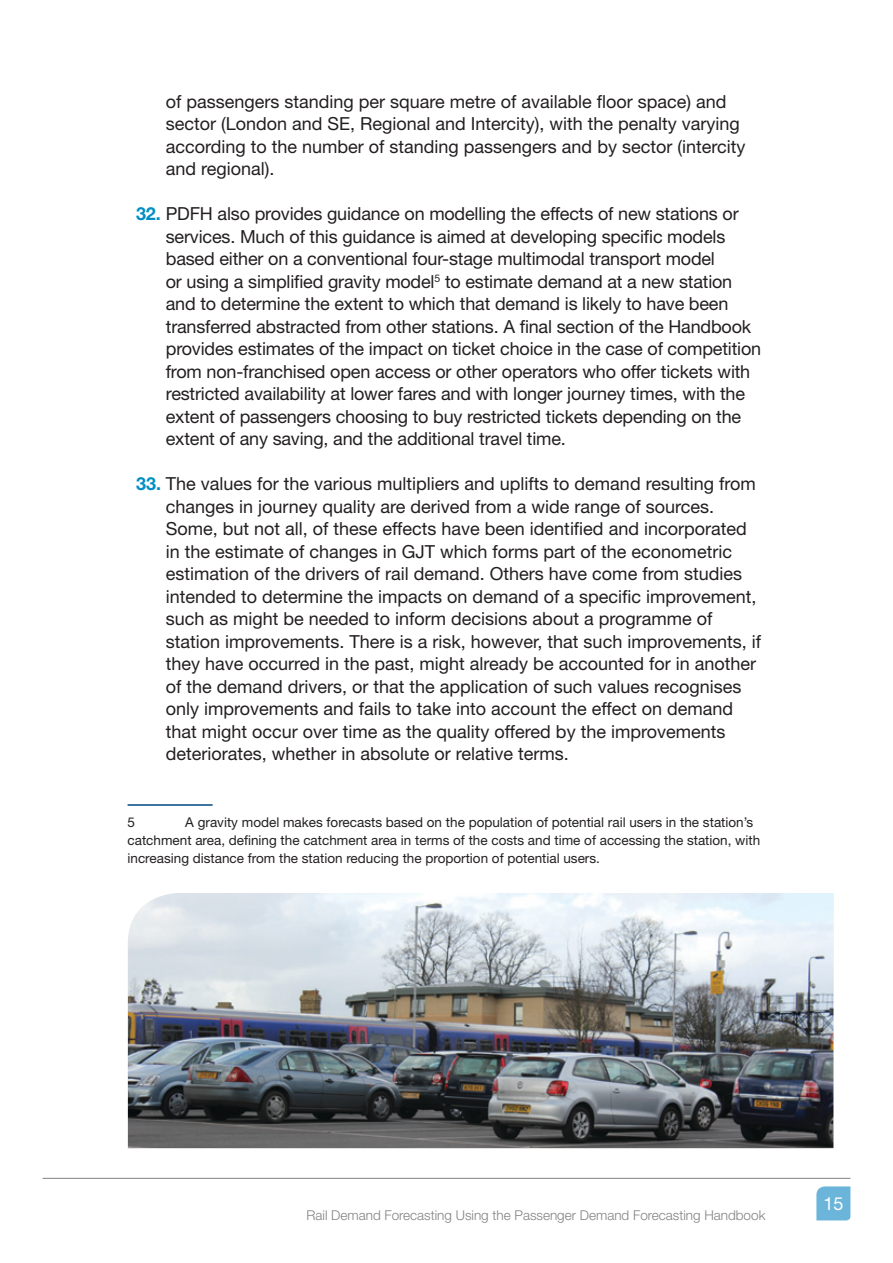
<style>
.page{position:relative;width:893px;height:1263px;background:#fff}
.page>*{position:absolute;margin:0;border:0;box-sizing:border-box;transform-origin:0 0}
.t1{font:18px/22.5px "Helvetica Neue";color:#231f20}
.t2{font:18px "Helvetica Neue";color:#fff}
.t3{font:13.5px/18px "Helvetica Neue";color:#231f20}
.t4{font:300 13.5px "Helvetica Neue";color:#808285}
.s1{font-weight:700;color:#008fc5}
</style>
<div class="page">
<hr style="left:43px;top:1178px;width:807px;height:1px;background:#808285">
<svg style="left:816px;top:1186px;width:34px;height:34px"></svg>
<hr style="left:128px;top:804px;width:85px;height:2px;background:#004781">
<img style="left:128px;top:893px;width:705px;height:255px">
<p class="t1" style="left:166px;top:90px;width:581px">of passengers standing per square metre of available floor space) and sector (London and SE, Regional and Intercity), with the penalty varying according to the number of standing passengers and by sector (intercity and regional).</p>
<p class="t1" style="left:166px;top:202px;width:597px;text-indent:-30px"><span class="s1">32.</span> PDFH also provides guidance on modelling the effects of new stations or services. Much of this guidance is aimed at developing specific models based either on a conventional four-stage multimodal transport model<br>or using a simplified gravity model<sup>5</sup> to estimate demand at a new station and to determine the extent to which that demand is likely to have been transferred abstracted from other stations. A final section of the Handbook provides estimates of the impact on ticket choice in the case of competition from non-franchised open access or other operators who offer tickets with restricted availability at lower fares and with longer journey times, with the extent of passengers choosing to buy restricted tickets depending on the extent of any saving, and the additional travel time.</p>
<p class="t1" style="left:166px;top:472px;width:597px;text-indent:-30px"><span class="s1">33.</span> The values for the various multipliers and uplifts to demand resulting from changes in journey quality are derived from a wide range of sources.<br>Some, but not all, of these effects have been identified and incorporated in the estimate of changes in GJT which forms part of the econometric estimation of the drivers of rail demand. Others have come from studies intended to determine the impacts on demand of a specific improvement, such as might be needed to inform decisions about a programme of station improvements. There is a risk, however, that such improvements, if they have occurred in the past, might already be accounted for in another of the demand drivers, or that the application of such values recognises only improvements and fails to take into account the effect on demand that might occur over time as the quality offered by the improvements deteriorates, whether in absolute or relative terms.</p>
<p class="t3" style="left:128px;top:813px;width:634px;text-indent:58px">A gravity model makes forecasts based on the population of potential rail users in the station’s catchment area, defining the catchment area in terms of the costs and time of accessing the station, with increasing distance from the station reducing the proportion of potential users.</p>
<p class="t3" style="left:128px;top:813px;width:9px">5</p>
<p class="t4" style="left:306px;top:1207px;width:460px">Rail Demand Forecasting Using the Passenger Demand Forecasting Handbook</p>
<p class="t2" style="left:823px;top:1193px;width:22px">15</p>
</div>
